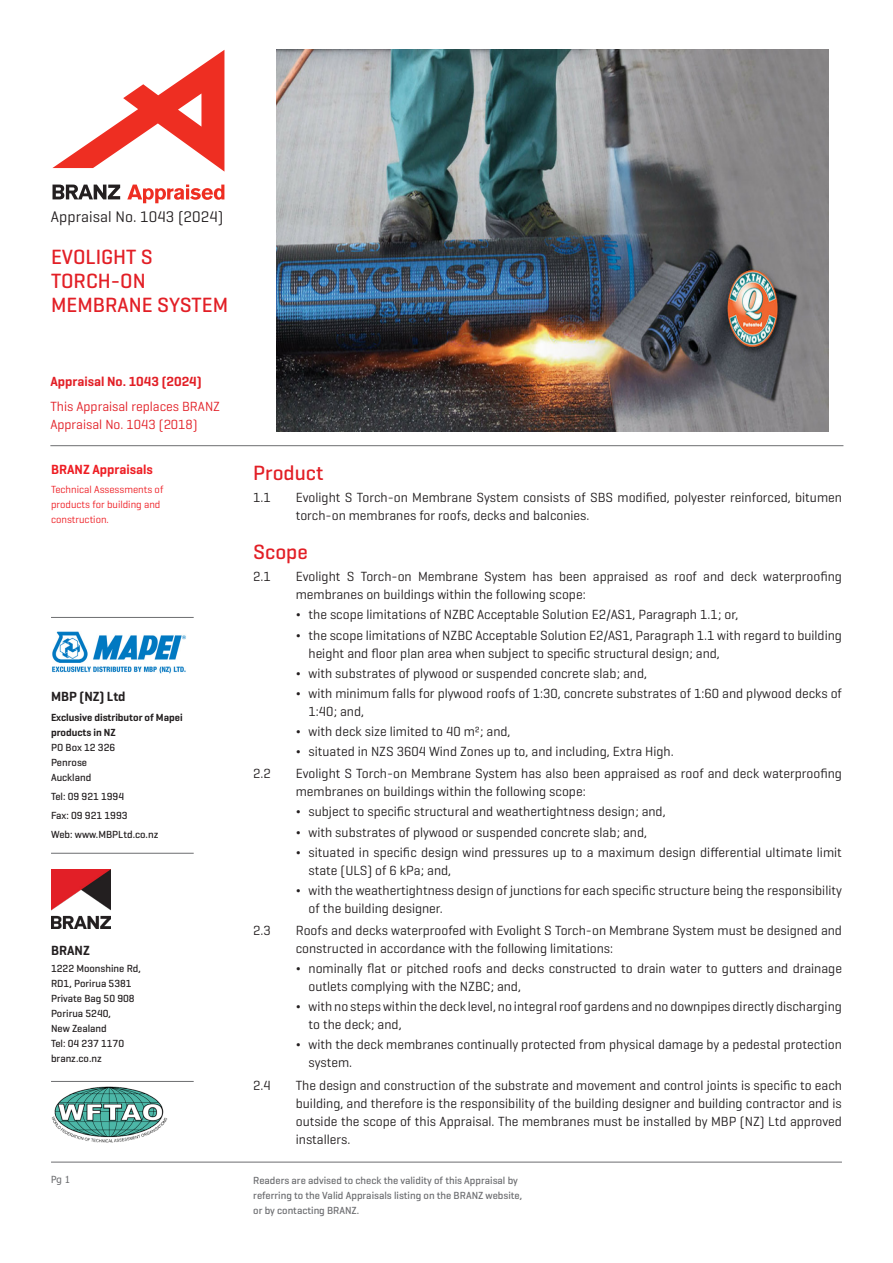
<style>
.page{position:relative;width:893px;height:1263px;background:#fff}
.page>*{position:absolute;margin:0;border:0;box-sizing:border-box;transform-origin:0 0}
.H3_Geo_P{font:500 21px/24px "Geogrotesque";color:#e21f26}
.t1{font:15.6px "Geogrotesque";letter-spacing:.005em;color:#231f20}
.t2{font:13.5px/18px "Geogrotesque";color:#231f20}
.H4_Geo_P{font:13.5px/18px "Geogrotesque";color:#e21f26}
.H4_Geo_P-2{font:600 13.5px "Geogrotesque";color:#e21f26}
.Body{font:600 13.5px "Geogrotesque";color:#ee1d23}
.Small_Body_Geo_P{font:600 13.5px "Geogrotesque";color:#231f20}
.H5_Geo_P{font:600 13.5px "Geogrotesque";color:#231f20}
.Small_Body_Geo_P-2{font:500 10.5px/15px "Geogrotesque";color:#231f20}
.Small_Body_Geo_P-3{font:500 10.5px/15px "Geogrotesque";color:#6c6d70}
.Body-2{font:10.5px/15px "Geogrotesque";color:#ee1d23}
.Small_Body_Geo_P-4{font:600 10.5px/15px "Geogrotesque";color:#231f20}
.t3{font:9.75px "Tahoma";color:#6c6d70}
.s1{font-weight:500}
</style>
<div class="page">
<hr style="left:51px;top:617px;width:143px;height:1px;background:#6c6d70">
<hr style="left:51px;top:853px;width:143px;height:1px;background:#6c6d70">
<img style="left:51px;top:869px;width:60px;height:60px">
<hr style="left:51px;top:1081px;width:143px;height:1px;background:#6c6d70">
<hr style="left:50px;top:445px;width:793px;height:1px;background:#6c6d70">
<hr style="left:51px;top:1162px;width:791px;height:1px;background:#6c6d70">
<img style="left:51px;top:1086px;width:117px;height:57px">
<svg style="left:52px;top:50px;width:172px;height:122px"></svg>
<svg style="left:127px;top:185px;width:97px;height:18px"></svg>
<svg style="left:53px;top:185px;width:67px;height:14px"></svg>
<img style="left:276px;top:50px;width:552px;height:381px">
<img style="left:52px;top:631px;width:134px;height:42px">
<p class="t1" style="left:51px;top:207px;width:174px">Appraisal No. 1043 (2024)</p>
<p class="H3_Geo_P" style="left:51px;top:245px;width:179px">EVOLIGHT S<br>TORCH-ON<br>MEMBRANE SYSTEM</p>
<p class="H4_Geo_P-2" style="left:50px;top:373px;width:153px">Appraisal No. 1043 (2024)</p>
<p class="H4_Geo_P" style="left:50px;top:397px;width:171px">This Appraisal replaces BRANZ<br>Appraisal No. 1043 (2018)</p>
<p class="Body" style="left:51px;top:461px;width:103px">BRANZ Appraisals</p>
<p class="Body-2" style="left:51px;top:482px;width:114px">Technical Assessments of products for building and construction.</p>
<p class="Small_Body_Geo_P" style="left:51px;top:688px;width:76px">MBP (NZ) Ltd</p>
<p class="Small_Body_Geo_P-4" style="left:51px;top:709px;width:133px">Exclusive distributor of Mapei products in NZ</p>
<p class="Small_Body_Geo_P-2" style="left:51px;top:739px;width:66px">PO Box 12 326</p>
<p class="Small_Body_Geo_P-2" style="left:51px;top:754px;width:38px">Penrose</p>
<p class="Small_Body_Geo_P-2" style="left:51px;top:769px;width:42px">Auckland</p>
<p class="Small_Body_Geo_P-2" style="left:51px;top:789px;width:75px">Tel: 09 921 1994</p>
<p class="Small_Body_Geo_P-2" style="left:51px;top:808px;width:78px">Fax: 09 921 1993</p>
<p class="Small_Body_Geo_P-2" style="left:51px;top:827px;width:109px">Web: www.MBPLtd.co.nz</p>
<p class="H5_Geo_P" style="left:51px;top:942px;width:40px">BRANZ</p>
<p class="Small_Body_Geo_P-2" style="left:51px;top:961px;width:91px">1222 Moonshine Rd,</p>
<p class="Small_Body_Geo_P-2" style="left:51px;top:976px;width:82px">RD1, Porirua 5381</p>
<p class="Small_Body_Geo_P-2" style="left:51px;top:991px;width:85px">Private Bag 50 908</p>
<p class="Small_Body_Geo_P-2" style="left:51px;top:1006px;width:62px">Porirua 5240,<br>New Zealand</p>
<p class="Small_Body_Geo_P-2" style="left:51px;top:1036px;width:75px">Tel: 04 237 1170</p>
<p class="Small_Body_Geo_P-2" style="left:51px;top:1051px;width:52px">branz.co.nz</p>
<p class="H3_Geo_P" style="left:253px;top:460px;width:72px">Product</p>
<p class="t2" style="left:253px;top:488px;width:19px">1.1</p>
<p class="t2" style="left:296px;top:488px;width:548px">Evolight S Torch-on Membrane System consists of SBS modified, polyester reinforced, bitumen torch-on membranes for roofs, decks and balconies.</p>
<p class="H3_Geo_P" style="left:253px;top:539px;width:56px">Scope</p>
<p class="t2" style="left:253px;top:567px;width:19px">2.1</p>
<p class="t2" style="left:296px;top:567px;width:548px">Evolight S Torch-on Membrane System has been appraised as roof and deck waterproofing membranes on buildings within the following scope:</p>
<p class="t2" style="left:296px;top:605px;width:444px"><span class="s1">¬</span> the scope limitations of NZBC Acceptable Solution E2/AS1, Paragraph 1.1; or,</p>
<p class="t2" style="left:309px;top:625px;width:535px;text-indent:-13px"><span class="s1">¬</span> the scope limitations of NZBC Acceptable Solution E2/AS1, Paragraph 1.1 with regard to building height and floor plan area when subject to specific structural design; and,</p>
<p class="t2" style="left:296px;top:664px;width:353px"><span class="s1">¬</span> with substrates of plywood or suspended concrete slab; and,</p>
<p class="t2" style="left:309px;top:684px;width:535px;text-indent:-13px"><span class="s1">¬</span> with minimum falls for plywood roofs of 1:30, concrete substrates of 1:60 and plywood decks of<br>1:40; and,</p>
<p class="t2" style="left:296px;top:722px;width:216px"><span class="s1">¬</span> with deck size limited to 40 m²; and,</p>
<p class="t2" style="left:296px;top:742px;width:379px"><span class="s1">¬</span> situated in NZS 3604 Wind Zones up to, and including, Extra High.</p>
<p class="t2" style="left:253px;top:764px;width:19px">2.2</p>
<p class="t2" style="left:296px;top:764px;width:548px">Evolight S Torch-on Membrane System has also been appraised as roof and deck waterproofing membranes on buildings within the following scope:</p>
<p class="t2" style="left:296px;top:802px;width:371px"><span class="s1">¬</span> subject to specific structural and weathertightness design; and,</p>
<p class="t2" style="left:296px;top:822px;width:353px"><span class="s1">¬</span> with substrates of plywood or suspended concrete slab; and,</p>
<p class="t2" style="left:309px;top:843px;width:535px;text-indent:-13px"><span class="s1">¬</span> situated in specific design wind pressures up to a maximum design differential ultimate limit state (ULS) of 6 kPa; and,</p>
<p class="t2" style="left:309px;top:881px;width:535px;text-indent:-13px"><span class="s1">¬</span> with the weathertightness design of junctions for each specific structure being the responsibility of the building designer.</p>
<p class="t2" style="left:253px;top:921px;width:19px">2.3</p>
<p class="t2" style="left:296px;top:921px;width:548px">Roofs and decks waterproofed with Evolight S Torch-on Membrane System must be designed and constructed in accordance with the following limitations:</p>
<p class="t2" style="left:309px;top:959px;width:535px;text-indent:-13px"><span class="s1">¬</span> nominally flat or pitched roofs and decks constructed to drain water to gutters and drainage outlets complying with the NZBC; and,</p>
<p class="t2" style="left:309px;top:997px;width:535px;text-indent:-13px"><span class="s1">¬</span> with no steps within the deck level, no integral roof gardens and no downpipes directly discharging to the deck; and,</p>
<p class="t2" style="left:309px;top:1035px;width:535px;text-indent:-13px"><span class="s1">¬</span> with the deck membranes continually protected from physical damage by a pedestal protection system.</p>
<p class="t2" style="left:253px;top:1076px;width:19px">2.4</p>
<p class="t2" style="left:296px;top:1076px;width:548px;text-align:justify">The design and construction of the substrate and movement and control joints is specific to each building, and therefore is the responsibility of the building designer and building contractor and is outside the scope of this Appraisal. The membranes must be installed by MBP (NZ) Ltd approved installers.</p>
<p class="t3" style="left:51px;top:1173px;width:21px">Pg 1</p>
<p class="Small_Body_Geo_P-3" style="left:253px;top:1172px;width:270px">Readers are advised to check the validity of this Appraisal by referring to the Valid Appraisals listing on the BRANZ website, or by contacting BRANZ.</p>
</div>
